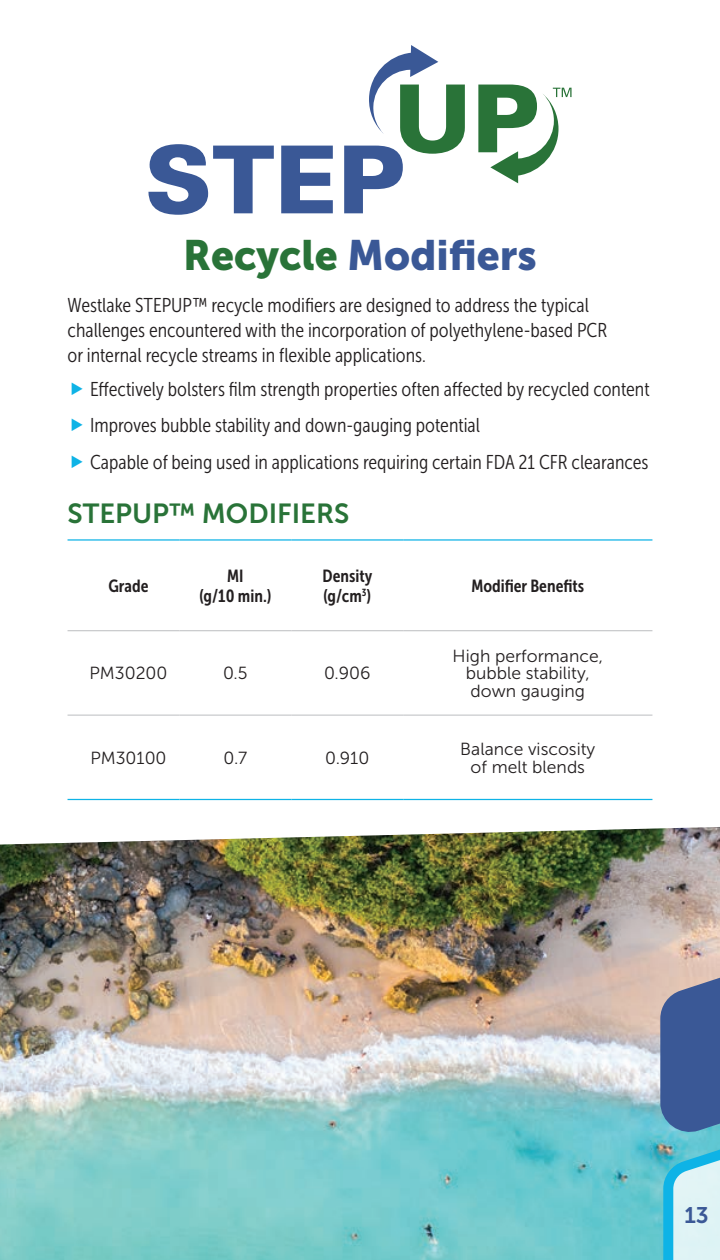
<style>
.page{position:relative;width:720px;height:1260px;background:#fff}
.page>*{position:absolute;margin:0;border:0;box-sizing:border-box;transform-origin:0 0}
.PE_Body_Headline{font:42.25px "Museo Sans 900";color:#3a5896}
.Desc_Desc{font:27.5px "Museo Sans 700";color:#297338}
.t1{font:22.5px "Museo Sans 700";color:#3a5896}
.Desc_Desc-2{font:20px/25px "Museo Sans Cond 300";color:#231f20}
.Table_Body{font:17.5px/17.5px "Museo Sans 300";color:#231f20;text-align:center}
.Table_Header{font:17.5px/20px "Museo Sans Cond 700";color:#231f20;text-align:center}
.Table_Header-2{font:17.5px "Museo Sans 300";color:#231f20}
.s1{color:#297338}
</style>
<div class="page">
<hr style="left:68px;top:715px;width:111px;height:1px;background:#bcbdc0">
<hr style="left:179px;top:715px;width:112px;height:1px;background:#bcbdc0">
<hr style="left:291px;top:715px;width:112px;height:1px;background:#bcbdc0">
<hr style="left:403px;top:715px;width:249px;height:1px;background:#bcbdc0">
<hr style="left:68px;top:799px;width:111px;height:1px;background:#0eb3e6">
<hr style="left:179px;top:799px;width:112px;height:1px;background:#0eb3e6">
<hr style="left:291px;top:799px;width:112px;height:1px;background:#0eb3e6">
<hr style="left:403px;top:799px;width:249px;height:1px;background:#0eb3e6">
<hr style="left:68px;top:539px;width:111px;height:2px;background:#0eb3e6">
<hr style="left:179px;top:539px;width:112px;height:2px;background:#0eb3e6">
<hr style="left:291px;top:539px;width:112px;height:2px;background:#0eb3e6">
<hr style="left:403px;top:539px;width:249px;height:2px;background:#0eb3e6">
<hr style="left:68px;top:630px;width:111px;height:1px;background:#bcbdc0">
<hr style="left:179px;top:630px;width:112px;height:1px;background:#bcbdc0">
<hr style="left:291px;top:630px;width:112px;height:1px;background:#bcbdc0">
<hr style="left:403px;top:630px;width:249px;height:1px;background:#bcbdc0">
<img style="left:0;top:827px;width:720px;height:433px">
<svg style="left:478px;top:85px;width:94px;height:98px"></svg>
<svg style="left:148px;top:144px;width:126px;height:71px"></svg>
<svg style="left:281px;top:146px;width:52px;height:67px"></svg>
<svg style="left:344px;top:45px;width:121px;height:168px"></svg>
<svg style="left:655px;top:899px;width:65px;height:361px;background:#86a4bb"></svg>
<p class="PE_Body_Headline" style="left:183px;top:232px;width:355px"><span class="s1">Recycle</span> Modifiers</p>
<p class="Desc_Desc-2" style="left:68px;top:293px;width:541px">Westlake STEPUP™ recycle modifiers are designed to address the typical challenges encountered with the incorporation of polyethylene-based PCR or internal recycle streams in flexible applications.</p>
<p class="Desc_Desc-2" style="left:90px;top:377px;width:561px">Effectively bolsters film strength properties often affected by recycled content</p>
<p class="Desc_Desc-2" style="left:90px;top:413px;width:391px">Improves bubble stability and down-gauging potential</p>
<p class="Desc_Desc-2" style="left:90px;top:449px;width:560px">Capable of being used in applications requiring certain FDA 21 CFR clearances</p>
<p class="Desc_Desc" style="left:68px;top:498px;width:283px">STEPUP™ MODIFIERS</p>
<p class="Table_Header" style="left:108px;top:576px;width:42px">Grade</p>
<p class="Table_Header" style="left:199px;top:566px;width:73px">MI<br>(g/10 min.)</p>
<p class="Table_Header" style="left:323px;top:566px;width:51px;text-align:left">Density (g/cm<sup>3</sup>)</p>
<p class="Table_Header" style="left:471px;top:576px;width:114px">Modifier Benefits</p>
<p class="Table_Header-2" style="left:90px;top:664px;width:79px">PM30200</p>
<p class="Table_Body" style="left:223px;top:665px;width:26px">0.5</p>
<p class="Table_Body" style="left:324px;top:665px;width:48px">0.906</p>
<p class="Table_Body" style="left:453px;top:647px;width:152px">High performance, bubble stability, down gauging</p>
<p class="Table_Header-2" style="left:90px;top:748px;width:78px">PM30100</p>
<p class="Table_Body" style="left:224px;top:749px;width:25px">0.7</p>
<p class="Table_Body" style="left:325px;top:749px;width:46px">0.910</p>
<p class="Table_Body" style="left:460px;top:740px;width:137px">Balance viscosity of melt blends</p>
<p class="t1" style="left:684px;top:1202px;width:26px">13</p>
</div>
